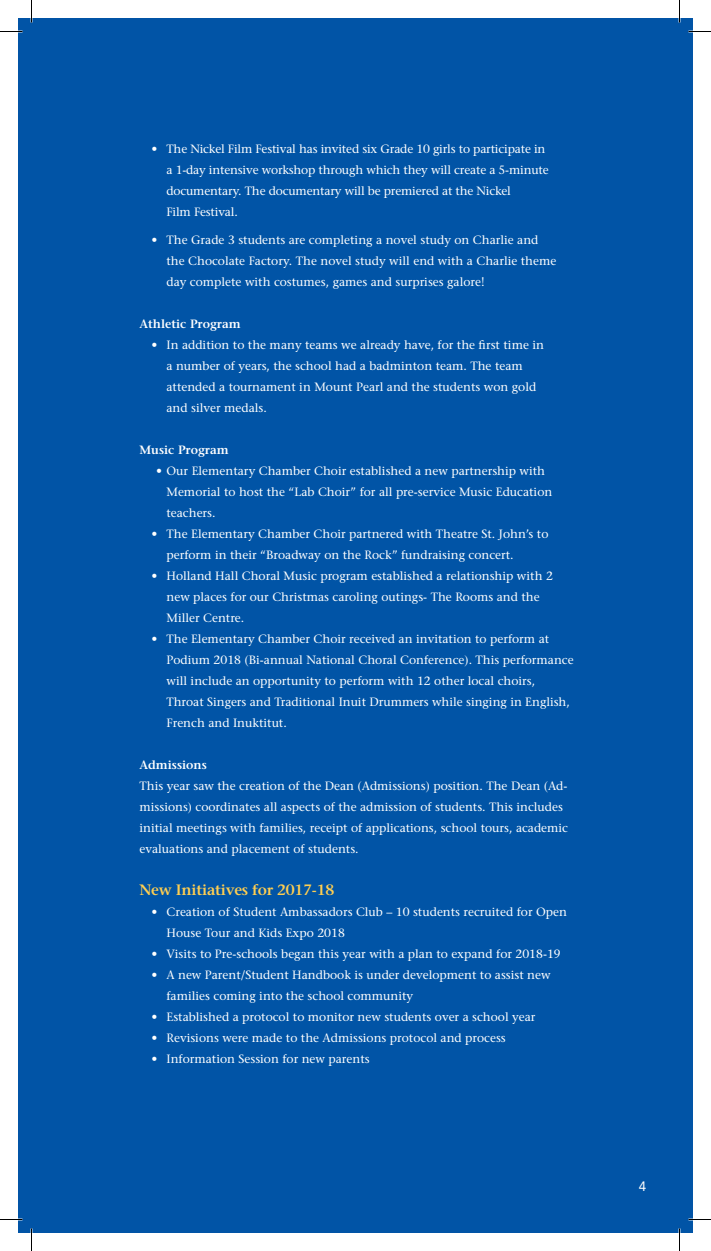
<style>
.page{position:relative;width:711px;height:1251px;background:#fff}
.page>*{position:absolute;margin:0;border:0;box-sizing:border-box;transform-origin:0 0}
.t1{font:600 15px "Stone Serif";letter-spacing:-.015em;color:#fece51}
.t2{font:13.5px "Avenir LT Std";color:#fff}
.t3{font:12px/21px "Stone Serif";color:#fff}
.t4{font:600 12px "Stone Serif";color:#fff}
</style>
<div class="page">
<div style="left:18px;top:18px;width:675px;height:1215px;background:#0154a6"></div>
<svg style="left:0;top:31px;width:22px;height:1px"></svg>
<svg style="left:688px;top:31px;width:23px;height:1px"></svg>
<svg style="left:0;top:1219px;width:22px;height:1px"></svg>
<svg style="left:688px;top:1219px;width:23px;height:1px"></svg>
<svg style="left:31px;top:0;width:1px;height:22px"></svg>
<svg style="left:31px;top:1228px;width:1px;height:23px"></svg>
<svg style="left:679px;top:0;width:1px;height:22px"></svg>
<svg style="left:679px;top:1228px;width:1px;height:23px"></svg>
<p class="t3" style="left:166px;top:139px;width:384px;text-indent:-15px">• The Nickel Film Festival has invited six Grade 10 girls to participate in a 1-day intensive workshop through which they will create a 5-minute documentary. The documentary will be premiered at the Nickel<br>Film Festival.</p>
<p class="t3" style="left:166px;top:229px;width:391px;text-indent:-15px">• The Grade 3 students are completing a novel study on Charlie and the Chocolate Factory. The novel study will end with a Charlie theme day complete with costumes, games and surprises galore!</p>
<p class="t4" style="left:140px;top:317px;width:103px">Athletic Program</p>
<p class="t3" style="left:166px;top:334px;width:379px;text-indent:-15px">• In addition to the many teams we already have, for the first time in a number of years, the school had a badminton team. The team attended a tournament in Mount Pearl and the students won gold and silver medals.</p>
<p class="t4" style="left:140px;top:443px;width:91px">Music Program</p>
<p class="t3" style="left:166px;top:460px;width:387px;text-indent:-10px">• Our Elementary Chamber Choir established a new partnership with<br>Memorial to host the “Lab Choir” for all pre-service Music Education teachers.</p>
<p class="t3" style="left:166px;top:523px;width:384px;text-indent:-15px">• The Elementary Chamber Choir partnered with Theatre St. John’s to perform in their “Broadway on the Rock” fundraising concert.</p>
<p class="t3" style="left:166px;top:565px;width:388px;text-indent:-15px">• Holland Hall Choral Music program established a relationship with 2 new places for our Christmas caroling outings- The Rooms and the<br>Miller Centre.</p>
<p class="t3" style="left:166px;top:628px;width:409px;text-indent:-15px">• The Elementary Chamber Choir received an invitation to perform at Podium 2018 (Bi-annual National Choral Conference). This performance will include an opportunity to perform with 12 other local choirs, Throat Singers and Traditional Inuit Drummers while singing in English, French and Inuktitut.</p>
<p class="t4" style="left:139px;top:758px;width:69px">Admissions</p>
<p class="t3" style="left:140px;top:775px;width:430px">This year saw the creation of the Dean (Admissions) position. The Dean (Ad&shy;missions) coordinates all aspects of the admission of students. This includes initial meetings with families, receipt of applications, school tours, academic evaluations and placement of students.</p>
<p class="t1" style="left:140px;top:881px;width:196px">New Initiatives for 2017-18</p>
<p class="t3" style="left:166px;top:901px;width:402px;text-indent:-15px">• Creation of Student Ambassadors Club – 10 students recruited for Open<br>House Tour and Kids Expo 2018</p>
<p class="t3" style="left:152px;top:943px;width:411px">• Visits to Pre-schools began this year with a plan to expand for 2018-19</p>
<p class="t3" style="left:166px;top:964px;width:386px;text-indent:-15px">• A new Parent/Student Handbook is under development to assist new families coming into the school community</p>
<p class="t3" style="left:152px;top:1006px;width:386px">• Established a protocol to monitor new students over a school year</p>
<p class="t3" style="left:152px;top:1027px;width:356px">• Revisions were made to the Admissions protocol and process</p>
<p class="t3" style="left:152px;top:1048px;width:220px">• Information Session for new parents</p>
<p class="t2" style="left:639px;top:1178px;width:9px">4</p>
</div>
